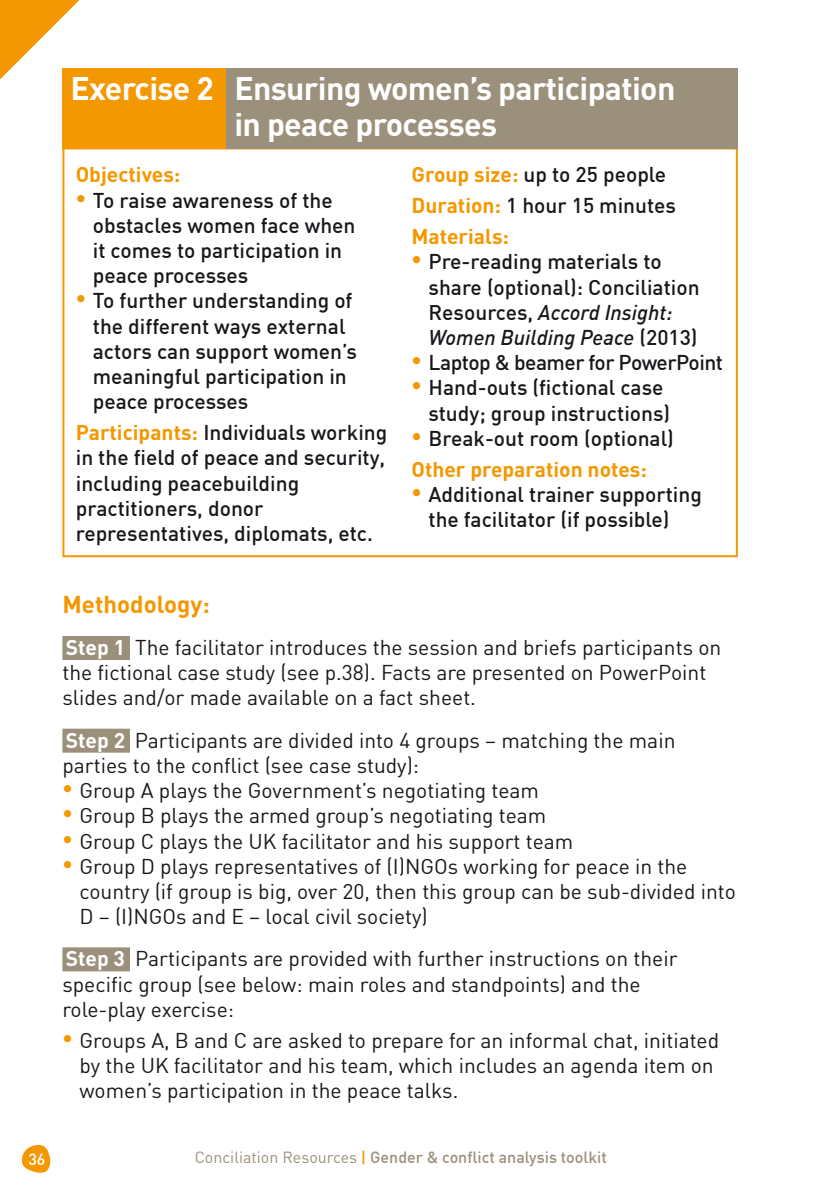
<style>
.page{position:relative;width:840px;height:1191px;background:#fff}
.page>*{position:absolute;margin:0;border:0;box-sizing:border-box;transform-origin:0 0}
.t1{font:700 32px/36px "DIN";letter-spacing:-.02em;color:#fff;text-align:center}
.t2{font:700 24px "DIN";color:#f39800}
.t3{font:21px/25.2px "DIN";color:#1a171c}
.t4{font:500 21px/25.2px "DIN";color:#1a171c}
.t5{font:700 21px/30.8px "DIN";color:#f39800}
.t6{font:500 21px "DIN";letter-spacing:-.025em;color:#1a171c}
.t7{font:500 16px "DIN";color:#9b907c}
.t8{font:500 16px "DIN";color:#fff}
.s1{font-weight:900;font-size:22px;color:#f39800}
.s2{font-weight:700;color:#f39800}
.s3{font-weight:500;color:#1a171c}
.s4{font-style:italic}
.s5{font-weight:700;color:#fff}
.s6{font-weight:400}
.s7{color:#f39800}
</style>
<div class="page">
<svg style="left:21px;top:1145px;width:30px;height:27px"></svg>
<svg style="left:0;top:0;width:80px;height:80px"></svg>
<div style="left:62px;top:68px;width:164px;height:81px;background:#f39800"></div>
<div style="left:226px;top:68px;width:511px;height:81px;background:#9b907c"></div>
<div style="left:62px;top:636px;width:68px;height:24px;background:#9b907c"></div>
<div style="left:62px;top:728px;width:68px;height:24px;background:#9b907c"></div>
<div style="left:62px;top:947px;width:68px;height:24px;background:#9b907c"></div>
<h1 class="t1" style="left:70px;top:69px;width:606px">Exercise 2 Ensuring women’s participation in peace processes</h1>
<p class="t5" style="left:76px;top:158px;width:106px">Objectives:</p>
<p class="t4" style="left:93px;top:187px;width:264px;text-indent:-17px"><span class="s1">•</span> To raise awareness of the obstacles women face when it comes to participation in peace processes</p>
<p class="t4" style="left:93px;top:287px;width:266px;text-indent:-17px"><span class="s1">•</span> To further understanding of the different ways external actors can support women’s meaningful participation in peace processes</p>
<p class="t4" style="left:76px;top:419px;width:313px"><span class="s2">Participants:</span> Individuals working in the field of peace and security, including peacebuilding practitioners, donor representatives, diplomats, etc.</p>
<p class="t5" style="left:411px;top:158px;width:266px">Group size: <span class="s3">up to 25 people<br></span>Duration: <span class="s3">1 hour 15 minutes<br></span>Materials:</p>
<p class="t4" style="left:428px;top:248px;width:272px;text-indent:-17px"><span class="s1">•</span> Pre-reading materials to share (optional): Conciliation<br>Resources, <span class="s4">Accord Insight:<br>Women Building Peace</span> (2013)</p>
<p class="t6" style="left:411px;top:349px;width:313px"><span class="s1">•</span> Laptop &amp; beamer for PowerPoint</p>
<p class="t4" style="left:428px;top:374px;width:243px;text-indent:-17px"><span class="s1">•</span> Hand-outs (fictional case study; group instructions)</p>
<p class="t4" style="left:411px;top:422px;width:264px;line-height:30.8px"><span class="s1">•</span> Break-out room (optional)<br><span class="s2">Other preparation notes:</span></p>
<p class="t4" style="left:428px;top:481px;width:275px;text-indent:-17px"><span class="s1">•</span> Additional trainer supporting the facilitator (if possible)</p>
<p class="t2" style="left:62px;top:588px;width:149px">Methodology:</p>
<p class="t3" style="left:62px;top:634px;width:660px"><span class="s5">Step 1</span> The facilitator introduces the session and briefs participants on the fictional case study (see p.38). Facts are presented on PowerPoint slides and/or made available on a fact sheet.</p>
<p class="t3" style="left:62px;top:727px;width:614px"><span class="s5">Step 2</span> Participants are divided into 4 groups – matching the main parties to the conflict (see case study):</p>
<p class="t3" style="left:62px;top:777px;width:478px"><span class="s1">•</span> Group A plays the Government’s negotiating team</p>
<p class="t3" style="left:62px;top:802px;width:485px"><span class="s1">•</span> Group B plays the armed group’s negotiating team</p>
<p class="t3" style="left:62px;top:828px;width:512px"><span class="s1">•</span> Group C plays the UK facilitator and his support team</p>
<p class="t3" style="left:79px;top:853px;width:657px;text-indent:-17px"><span class="s1">•</span> Group D plays representatives of (I)NGOs working for peace in the country (if group is big, over 20, then this group can be sub-divided into<br>D – (I)NGOs and E – local civil society)</p>
<p class="t3" style="left:62px;top:945px;width:616px"><span class="s5">Step 3</span> Participants are provided with further instructions on their specific group (see below: main roles and standpoints) and the role-play exercise:</p>
<p class="t3" style="left:79px;top:1027px;width:641px;text-indent:-17px"><span class="s1">•</span> Groups A, B and C are asked to prepare for an informal chat, initiated by the UK facilitator and his team, which includes an agenda item on women’s participation in the peace talks.</p>
<p class="t8" style="left:28px;top:1148px;width:19px">36</p>
<p class="t7" style="left:195px;top:1147px;width:413px"><span class="s6">Conciliation Resources</span> <span class="s7">|</span> Gender &amp; conflict analysis toolkit</p>
</div>
